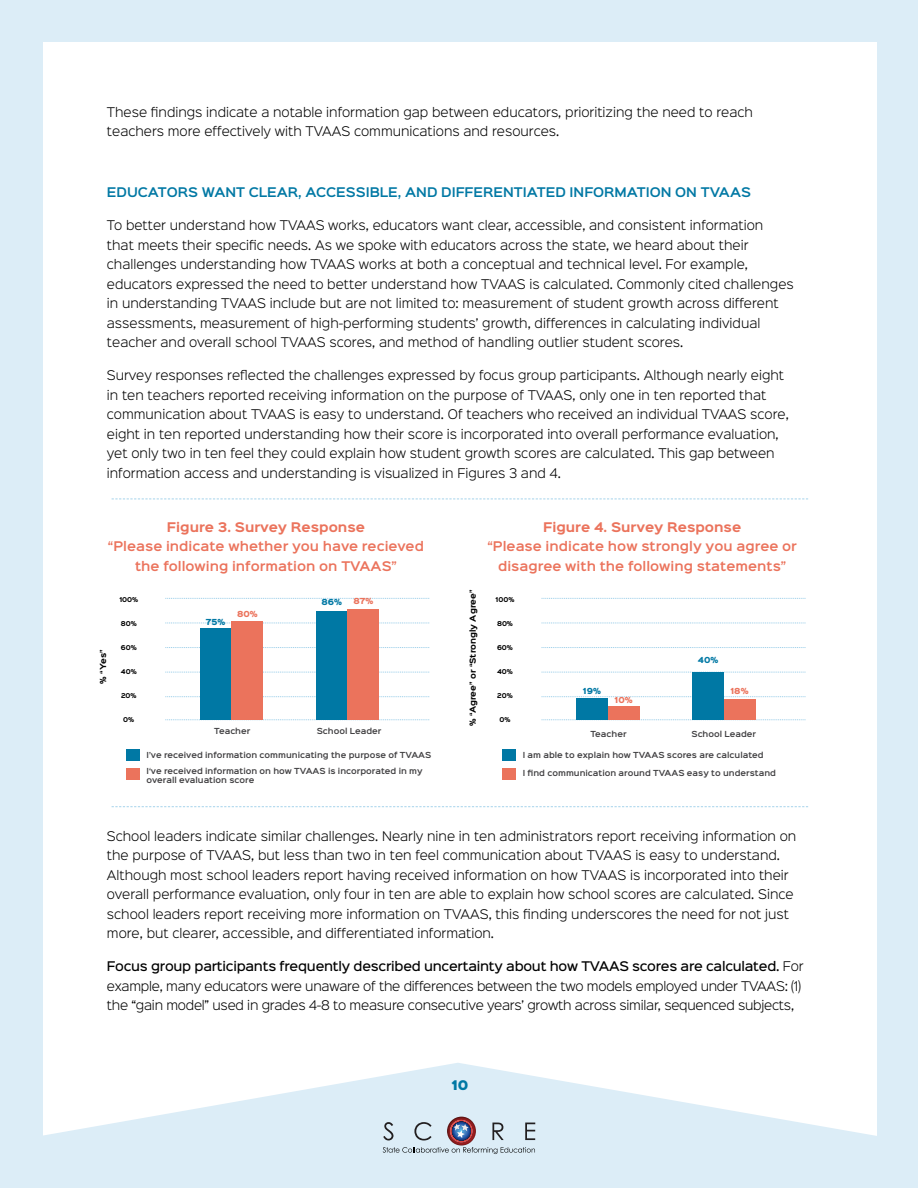
<style>
.page{position:relative;width:918px;height:1188px;background:#fff}
.page>*{position:absolute;margin:0;border:0;box-sizing:border-box;transform-origin:0 0}
.t1{font:300 12px/19.5px "Sinkin Sans 300";color:#000}
.t2{font:300 12px/19.5px "Sinkin Sans 300";letter-spacing:-.02em;color:#000}
.t3{font:600 12px/19.5px "Sinkin Sans 600";color:#eb735c;text-align:center}
.t4{font:500 12px "Sinkin Sans 500";letter-spacing:-.02em;color:#000}
.t5{font:600 12px "Sinkin Sans 600";color:#0078a4}
.t6{font:700 12px "Sinkin Sans 700";color:#eb735c}
.t7{font:12px "Sinkin Sans 900 X Black";color:#0078a4}
.t8{font:600 7.5px/9px "Sinkin Sans 600";color:#414042}
.t9{font:700 7.5px "Sinkin Sans 700";color:#000}
.t10{font:900 7.5px "Sinkin Sans 800";color:#0078a4}
.t11{font:900 7.5px "Sinkin Sans 800";color:#eb735c}
.t12{font:700 6px "Sinkin Sans 700";color:#000}
.s1{font-family:"Sinkin Sans 300";font-weight:300}
</style>
<div class="page">
<div style="left:0;top:0;width:42px;height:1188px;background:#dcedf7"></div>
<div style="left:0;top:0;width:918px;height:41px;background:#dcedf7"></div>
<div style="left:877px;top:0;width:41px;height:1188px;background:#dcedf7"></div>
<svg style="left:42px;top:1063px;width:835px;height:125px;fill:#dcedf7"></svg>
<svg style="left:383px;top:1117px;width:152px;height:37px;background:#bec7d2"></svg>
<svg style="left:112px;top:499px;width:696px;height:1px"></svg>
<svg style="left:112px;top:806px;width:696px;height:1px"></svg>
<svg style="left:165px;top:647px;width:264px;height:1px"></svg>
<svg style="left:541px;top:647px;width:265px;height:1px"></svg>
<svg style="left:165px;top:598px;width:264px;height:1px"></svg>
<svg style="left:541px;top:598px;width:265px;height:1px"></svg>
<svg style="left:165px;top:672px;width:264px;height:1px"></svg>
<svg style="left:541px;top:672px;width:265px;height:1px"></svg>
<svg style="left:165px;top:720px;width:264px;height:1px"></svg>
<svg style="left:541px;top:720px;width:265px;height:1px"></svg>
<svg style="left:165px;top:623px;width:264px;height:1px"></svg>
<svg style="left:541px;top:623px;width:265px;height:1px"></svg>
<svg style="left:165px;top:696px;width:264px;height:1px"></svg>
<svg style="left:541px;top:696px;width:265px;height:1px"></svg>
<div style="left:200px;top:629px;width:32px;height:91px;background:#0078a4"></div>
<div style="left:576px;top:699px;width:32px;height:21px;background:#0078a4"></div>
<div style="left:316px;top:612px;width:32px;height:108px;background:#0078a4"></div>
<div style="left:692px;top:672px;width:32px;height:48px;background:#0078a4"></div>
<div style="left:232px;top:622px;width:31px;height:98px;background:#eb735c"></div>
<div style="left:608px;top:707px;width:31px;height:13px;background:#eb735c"></div>
<div style="left:348px;top:609px;width:31px;height:111px;background:#eb735c"></div>
<div style="left:724px;top:700px;width:31px;height:20px;background:#eb735c"></div>
<div style="left:127px;top:749px;width:13px;height:12px;background:#0078a4"></div>
<div style="left:503px;top:749px;width:13px;height:12px;background:#0078a4"></div>
<div style="left:127px;top:768px;width:13px;height:12px;background:#eb735c"></div>
<div style="left:503px;top:768px;width:13px;height:12px;background:#eb735c"></div>
<p class="t1" style="left:107px;top:101px;width:647px">These findings indicate a notable information gap between educators, prioritizing the need to reach teachers more effectively with TVAAS communications and resources.</p>
<p class="t5" style="left:107px;top:182px;width:646px">EDUCATORS WANT CLEAR, ACCESSIBLE, AND DIFFERENTIATED INFORMATION ON TVAAS</p>
<p class="t1" style="left:107px;top:215px;width:688px">To better understand how TVAAS works, educators want clear, accessible, and consistent information<br>that meets their specific needs. As we spoke with educators across the state, we heard about their challenges understanding how TVAAS works at both a conceptual and technical level. For example, educators expressed the need to better understand how TVAAS is calculated. Commonly cited challenges in understanding TVAAS include but are not limited to: measurement of student growth across different assessments, measurement of high-performing students’ growth, differences in calculating individual teacher and overall school TVAAS scores, and method of handling outlier student scores.</p>
<p class="t1" style="left:107px;top:365px;width:683px">Survey responses reflected the challenges expressed by focus group participants. Although nearly eight in ten teachers reported receiving information on the purpose of TVAAS, only one in ten reported that communication about TVAAS is easy to understand. Of teachers who received an individual TVAAS score, eight in ten reported understanding how their score is incorporated into overall performance evaluation, yet only two in ten feel they could explain how student growth scores are calculated. This gap between information access and understanding is visualized in Figures 3 and 4.</p>
<p class="t6" style="left:167px;top:521px;width:200px">Figure 3. Survey Response</p>
<p class="t3" style="left:108px;top:536px;width:318px">“Please indicate whether you have recieved the following information on TVAAS”</p>
<p class="t9" style="left:99px;top:684px;width:36px;rotate:-90deg">% “Yes”</p>
<p class="t12" style="left:119px;top:596px;width:20px">100%</p>
<p class="t12" style="left:121px;top:620px;width:17px">80%</p>
<p class="t12" style="left:121px;top:644px;width:17px">60%</p>
<p class="t12" style="left:121px;top:668px;width:17px">40%</p>
<p class="t12" style="left:121px;top:692px;width:17px">20%</p>
<p class="t12" style="left:123px;top:716px;width:12px">0%</p>
<p class="t10" style="left:206px;top:618px;width:21px">75%</p>
<p class="t11" style="left:237px;top:610px;width:22px">80%</p>
<p class="t10" style="left:322px;top:598px;width:22px">86%</p>
<p class="t11" style="left:353px;top:597px;width:21px">87%</p>
<p class="t9" style="left:469px;top:726px;width:137px;rotate:-90deg">% “Agree” or “Strongly Agree”</p>
<p class="t6" style="left:543px;top:521px;width:200px">Figure 4. Survey Response</p>
<p class="t3" style="left:488px;top:536px;width:311px">“Please indicate how strongly you agree or disagree with the following statements”</p>
<p class="t12" style="left:496px;top:596px;width:20px">100%</p>
<p class="t12" style="left:497px;top:620px;width:17px">80%</p>
<p class="t12" style="left:497px;top:644px;width:17px">60%</p>
<p class="t12" style="left:497px;top:668px;width:17px">40%</p>
<p class="t12" style="left:497px;top:692px;width:17px">20%</p>
<p class="t12" style="left:500px;top:716px;width:12px">0%</p>
<p class="t10" style="left:583px;top:687px;width:19px">19%</p>
<p class="t11" style="left:615px;top:696px;width:20px">10%</p>
<p class="t10" style="left:698px;top:656px;width:22px">40%</p>
<p class="t11" style="left:731px;top:687px;width:20px">18%</p>
<p class="t8" style="left:214px;top:726px;width:38px">Teacher</p>
<p class="t8" style="left:317px;top:726px;width:66px">School Leader</p>
<p class="t8" style="left:590px;top:729px;width:38px">Teacher</p>
<p class="t8" style="left:691px;top:729px;width:66px">School Leader</p>
<p class="t8" style="left:147px;top:750px;width:286px">I’ve received information communicating the purpose of TVAAS</p>
<p class="t8" style="left:523px;top:750px;width:242px">I am able to explain how TVAAS scores are calculated</p>
<p class="t8" style="left:147px;top:766px;width:278px">I‘ve received information on how TVAAS is incorporated in my overall evaluation score</p>
<p class="t8" style="left:523px;top:768px;width:255px">I find communication around TVAAS easy to understand</p>
<p class="t1" style="left:107px;top:825px;width:691px">School leaders indicate similar challenges. Nearly nine in ten administrators report receiving information on the purpose of TVAAS, but less than two in ten feel communication about TVAAS is easy to understand.<br>Although most school leaders report having received information on how TVAAS is incorporated into their overall performance evaluation, only four in ten are able to explain how school scores are calculated. Since school leaders report receiving more information on TVAAS, this finding underscores the need for not just more, but clearer, accessible, and differentiated information.</p>
<p class="t4" style="left:107px;top:956px;width:698px">Focus group participants frequently described uncertainty about how TVAAS scores are calculated. <span class="s1">For</span></p>
<p class="t2" style="left:107px;top:975px;width:696px">example, many educators were unaware of the differences between the two models employed under TVAAS: (1) the “gain model” used in grades 4-8 to measure consecutive years’ growth across similar, sequenced subjects,</p>
<p class="t7" style="left:451px;top:1079px;width:19px">10</p>
</div>
